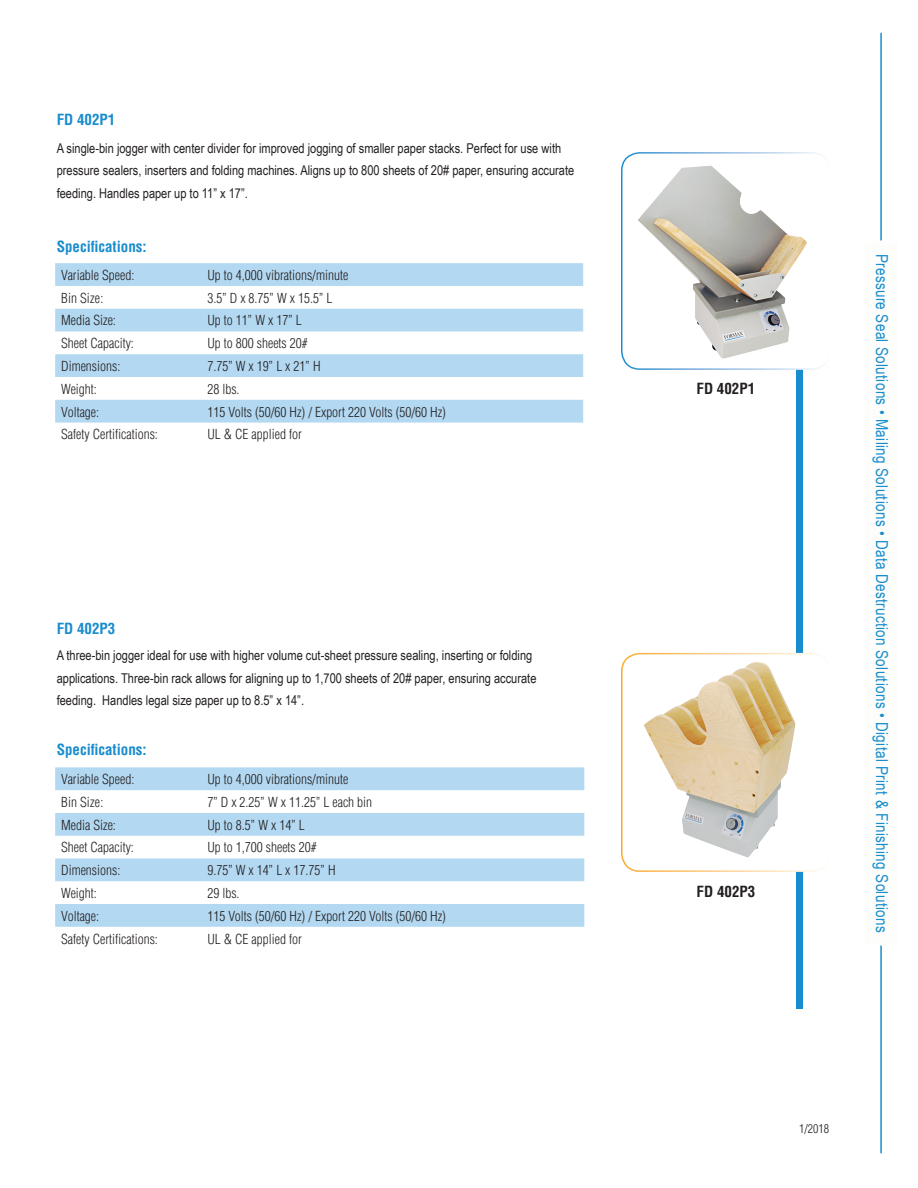
<style>
.page{position:relative;width:918px;height:1188px;background:#fff}
.page>*{position:absolute;margin:0;border:0;box-sizing:border-box;transform-origin:0 0}
.t1{font:16.5px "Arial Narrow";letter-spacing:.02em;color:#198ccd}
.t2{font:700 condensed 15px "Helvetica";color:#198ccd}
.t3{font:700 condensed 15px "Helvetica";color:#231f20}
.t4{font:300 condensed 13.5px "Helvetica";color:#231f20}
.t5{font:13.5px/22.5px "Arial Narrow";color:#231f20}
.t6{font:300 condensed 12px "Helvetica";color:#231f20}
</style>
<div class="page">
<div style="left:796px;top:163px;width:7px;height:846px;background:#198ccd"></div>
<svg style="left:55px;top:263px;width:528px;height:160px;fill:#b3d8f1"></svg>
<svg style="left:55px;top:767px;width:529px;height:160px;fill:#b3d8f1"></svg>
<div style="left:622px;top:153px;width:208px;height:216px;background:#fff;border-radius:18px"></div>
<div style="left:621px;top:152px;width:210px;height:218px;border:2px solid #fff;border-radius:18px"></div>
<img style="left:638px;top:166px;width:169px;height:193px">
<div style="left:622px;top:654px;width:208px;height:217px;background:#fff;border-radius:18px"></div>
<div style="left:621px;top:653px;width:210px;height:219px;border:2px solid #fff;border-radius:18px"></div>
<img style="left:644px;top:662px;width:151px;height:196px">
<hr style="left:880px;top:33px;width:2px;height:1120px;background:#198ccd">
<div style="left:864px;top:240px;width:35px;height:706px;background:#fdfefc"></div>
<p class="t2" style="left:57px;top:111px;width:60px">FD 402P1</p>
<p class="t5" style="left:57px;top:136px;width:519px">A single-bin jogger with center divider for improved jogging of smaller paper stacks. Perfect for use with pressure sealers, inserters and folding machines. Aligns up to 800 sheets of 20# paper, ensuring accurate feeding. Handles paper up to 11” x 17”.</p>
<p class="t2" style="left:57px;top:237px;width:92px">Specifications:</p>
<p class="t4" style="left:61px;top:267px;width:75px">Variable Speed:</p>
<p class="t4" style="left:207px;top:267px;width:142px">Up to 4,000 vibrations/minute</p>
<p class="t4" style="left:61px;top:289px;width:44px">Bin Size:</p>
<p class="t4" style="left:207px;top:289px;width:127px">3.5” D x 8.75” W x 15.5” L</p>
<p class="t4" style="left:61px;top:312px;width:56px">Media Size:</p>
<p class="t4" style="left:207px;top:312px;width:96px">Up to 11” W x 17” L</p>
<p class="t4" style="left:61px;top:335px;width:74px">Sheet Capacity:</p>
<p class="t4" style="left:207px;top:335px;width:102px">Up to 800 sheets 20#</p>
<p class="t4" style="left:61px;top:358px;width:61px">Dimensions:</p>
<p class="t4" style="left:207px;top:358px;width:115px">7.75” W x 19” L x 21” H</p>
<p class="t4" style="left:61px;top:380px;width:37px">Weight:</p>
<p class="t4" style="left:207px;top:380px;width:34px">28 lbs.</p>
<p class="t4" style="left:61px;top:403px;width:39px">Voltage:</p>
<p class="t4" style="left:207px;top:403px;width:240px">115 Volts (50/60 Hz) / Export 220 Volts (50/60 Hz)</p>
<p class="t4" style="left:61px;top:426px;width:98px">Safety Certifications:</p>
<p class="t4" style="left:207px;top:426px;width:96px">UL &amp; CE applied for</p>
<p class="t2" style="left:57px;top:619px;width:60px">FD 402P3</p>
<p class="t5" style="left:57px;top:644px;width:481px">A three-bin jogger ideal for use with higher volume cut-sheet pressure sealing, inserting or folding applications. Three-bin rack allows for aligning up to 1,700 sheets of 20# paper, ensuring accurate feeding. Handles legal size paper up to 8.5” x 14”.</p>
<p class="t2" style="left:57px;top:740px;width:92px">Specifications:</p>
<p class="t4" style="left:61px;top:771px;width:75px">Variable Speed:</p>
<p class="t4" style="left:207px;top:771px;width:142px">Up to 4,000 vibrations/minute</p>
<p class="t4" style="left:61px;top:794px;width:44px">Bin Size:</p>
<p class="t4" style="left:207px;top:794px;width:166px">7” D x 2.25” W x 11.25” L each bin</p>
<p class="t4" style="left:61px;top:816px;width:56px">Media Size:</p>
<p class="t4" style="left:207px;top:816px;width:99px">Up to 8.5” W x 14” L</p>
<p class="t4" style="left:61px;top:839px;width:74px">Sheet Capacity:</p>
<p class="t4" style="left:207px;top:839px;width:111px">Up to 1,700 sheets 20#</p>
<p class="t4" style="left:61px;top:862px;width:61px">Dimensions:</p>
<p class="t4" style="left:207px;top:862px;width:130px">9.75” W x 14” L x 17.75” H</p>
<p class="t4" style="left:61px;top:885px;width:37px">Weight:</p>
<p class="t4" style="left:207px;top:885px;width:34px">29 lbs.</p>
<p class="t4" style="left:61px;top:907px;width:39px">Voltage:</p>
<p class="t4" style="left:207px;top:907px;width:240px">115 Volts (50/60 Hz) / Export 220 Volts (50/60 Hz)</p>
<p class="t4" style="left:61px;top:930px;width:98px">Safety Certifications:</p>
<p class="t4" style="left:207px;top:930px;width:96px">UL &amp; CE applied for</p>
<p class="t3" style="left:697px;top:379px;width:60px">FD 402P1</p>
<p class="t3" style="left:697px;top:883px;width:60px">FD 402P3</p>
<p class="t1" style="left:894px;top:254px;width:680px;rotate:90deg">Pressure Seal Solutions • Mailing Solutions • Data Destruction Solutions • Digital Print &amp; Finishing Solutions</p>
<p class="t6" style="left:799px;top:1122px;width:31px">1/2018</p>
</div>
